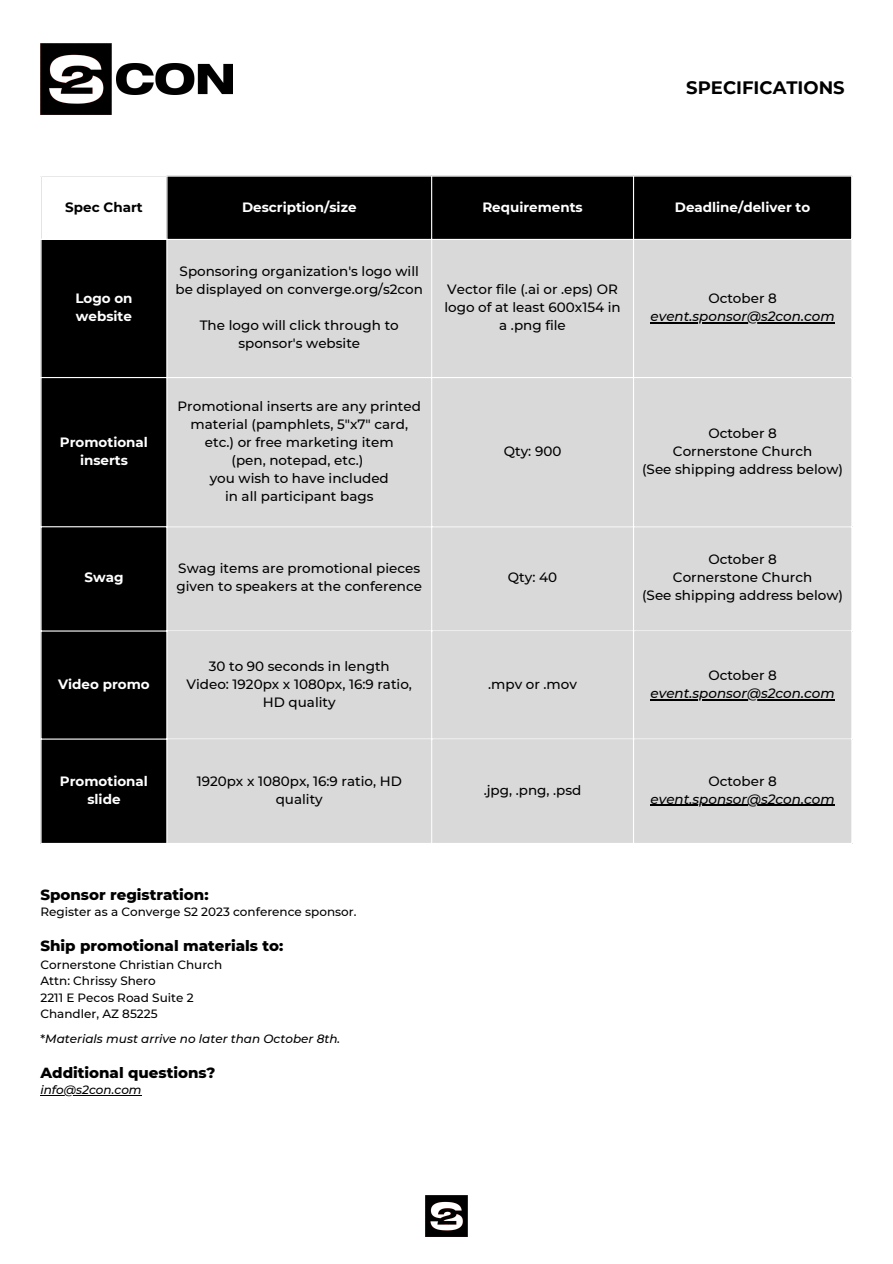
<style>
.page{position:relative;width:893px;height:1264px;background:#fff}
.page>*{position:absolute;margin:0;border:0;box-sizing:border-box;transform-origin:0 0}
.t1{font:700 18px "Montserrat";color:#000}
.t2{font:800 15px "Montserrat";color:#000}
.t3{font:500 13.5px/18px "Montserrat";color:#000;text-align:center}
.t4{font:700 13.5px/18px "Montserrat";color:#fff;text-align:center}
.t5{font:italic 500 13.5px "Montserrat";color:#000}
.t6{font:700 13.5px "Montserrat";color:#000}
.t7{font:500 12px/16.5px "Montserrat";color:#000}
.t8{font:italic 500 12px "Montserrat";color:#000}
.s1{font-style:normal}
</style>
<div class="page">
<svg style="left:42px;top:177px;width:809px;height:665px;background:#121212"></svg>
<div style="left:167px;top:240px;width:684px;height:602px;background:#d9d9d9"></div>
<hr style="left:650px;top:322px;width:184px;height:1px;background:#000">
<hr style="left:650px;top:699px;width:184px;height:1px;background:#000">
<hr style="left:650px;top:804px;width:184px;height:2px;background:#000">
<hr style="left:166px;top:177px;width:1px;height:665px;background:#fff">
<hr style="left:431px;top:177px;width:1px;height:665px;background:#fff">
<hr style="left:633px;top:177px;width:1px;height:665px;background:#fff">
<hr style="left:40px;top:239px;width:812px;height:1px;background:#fff">
<hr style="left:40px;top:377px;width:812px;height:1px;background:#fff">
<hr style="left:40px;top:526px;width:812px;height:1px;background:#fff">
<hr style="left:40px;top:630px;width:812px;height:1px;background:#fff">
<hr style="left:40px;top:738px;width:812px;height:1px;background:#fff">
<img style="left:117px;top:63px;width:115px;height:31px">
<img style="left:40px;top:43px;width:72px;height:71px">
<img style="left:425px;top:1195px;width:42px;height:41px">
<hr style="left:40px;top:1094px;width:102px;height:1px;background:#000">
<h1 class="t1" style="left:686px;top:76px;width:160px">SPECIFICATIONS</h1>
<p class="t6" style="left:65px;top:198px;width:79px">Spec Chart</p>
<p class="t4" style="left:242px;top:198px;width:116px">Description/size</p>
<p class="t4" style="left:482px;top:198px;width:102px">Requirements</p>
<p class="t4" style="left:674px;top:198px;width:137px">Deadline/deliver to</p>
<p class="t4" style="left:75px;top:289px;width:59px;text-align:left">Logo on website</p>
<p class="t4" style="left:60px;top:433px;width:89px">Promotional inserts</p>
<p class="t3" style="left:175px;top:262px;width:249px">Sponsoring organization's logo will be displayed on converge.org/s2con</p>
<p class="t3" style="left:200px;top:316px;width:200px">The logo will click through to sponsor's website</p>
<p class="t3" style="left:177px;top:397px;width:245px">Promotional inserts are any printed material (pamphlets, 5"x7" card, etc.) or free marketing item<br>(pen, notepad, etc.)<br>you wish to have included<br>in all participant bags</p>
<p class="t3" style="left:444px;top:280px;width:178px">Vector file (.ai or .eps) OR logo of at least 600x154 in a .png file</p>
<p class="t3" style="left:708px;top:289px;width:70px">October 8</p>
<p class="t5" style="left:650px;top:308px;width:185px">event.sponsor@s2con.com</p>
<p class="t3" style="left:504px;top:442px;width:59px">Qty: 900</p>
<p class="t3" style="left:642px;top:424px;width:202px">October 8<br>Cornerstone Church<br>(See shipping address below)</p>
<p class="t4" style="left:84px;top:568px;width:41px">Swag</p>
<p class="t3" style="left:176px;top:559px;width:247px;text-align:left">Swag items are promotional pieces given to speakers at the conference</p>
<p class="t3" style="left:508px;top:568px;width:51px">Qty: 40</p>
<p class="t4" style="left:58px;top:675px;width:93px">Video promo</p>
<p class="t3" style="left:186px;top:657px;width:227px">30 to 90 seconds in length<br>Video: 1920px x 1080px, 16:9 ratio,<br>HD quality</p>
<p class="t3" style="left:488px;top:675px;width:90px">.mpv or .mov</p>
<p class="t4" style="left:60px;top:772px;width:89px">Promotional slide</p>
<p class="t3" style="left:197px;top:772px;width:207px">1920px x 1080px, 16:9 ratio, HD quality</p>
<p class="t3" style="left:483px;top:781px;width:99px">.jpg, .png, .psd</p>
<p class="t2" style="left:40px;top:885px;width:170px">Sponsor registration:</p>
<p class="t7" style="left:40px;top:903px;width:317px">Register as a Converge S2 2023 conference sponsor.</p>
<p class="t2" style="left:40px;top:936px;width:244px">Ship promotional materials to:</p>
<p class="t7" style="left:40px;top:956px;width:183px">Cornerstone Christian Church<br>Attn: Chrissy Shero<br>2211 E Pecos Road Suite 2<br>Chandler, AZ 85225</p>
<p class="t8" style="left:40px;top:1031px;width:301px"><span class="s1">*</span>Materials must arrive no later than October 8th.</p>
<p class="t2" style="left:40px;top:1063px;width:177px">Additional questions?</p>
<p class="t8" style="left:40px;top:1081px;width:103px">info@s2con.com</p>
<p class="t3" style="left:642px;top:550px;width:202px">October 8<br>Cornerstone Church<br>(See shipping address below)</p>
<p class="t3" style="left:708px;top:666px;width:70px">October 8</p>
<p class="t5" style="left:650px;top:685px;width:185px">event.sponsor@s2con.com</p>
<p class="t3" style="left:708px;top:772px;width:70px">October 8</p>
<p class="t5" style="left:650px;top:790px;width:185px">event.sponsor@s2con.com</p>
</div>
